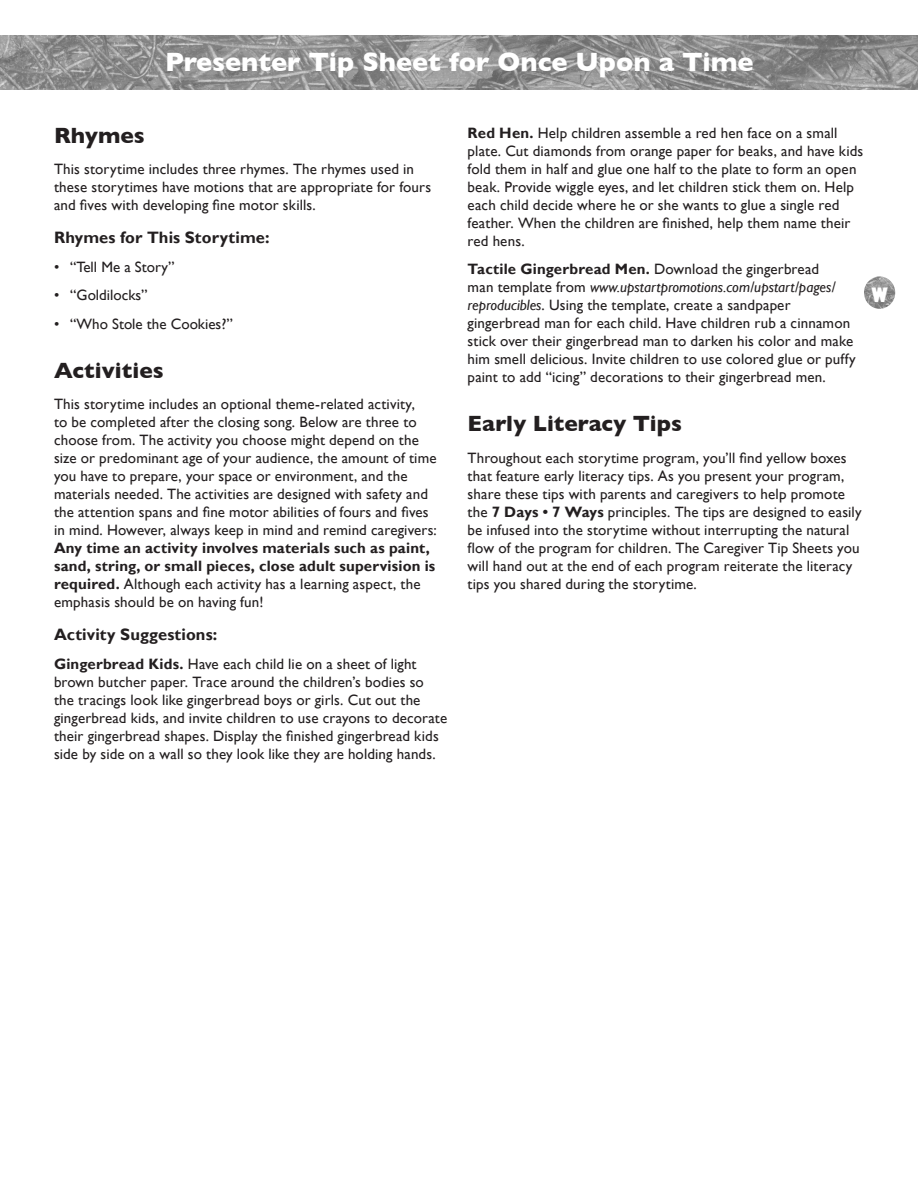
<style>
.page{position:relative;width:918px;height:1188px;background:#fff}
.page>*{position:absolute;margin:0;border:0;box-sizing:border-box;transform-origin:0 0}
.t1{font:700 27px "Gill Sans";color:#fff}
.Large_Header{font:700 22.5px "Gill Sans";color:#231f20}
.t2{font:800 condensed 19.5px "Gill Sans Std";color:#fff}
.Song_Title{font:700 16.5px "Gill Sans";letter-spacing:.005em;color:#231f20}
.Song_Body{font:15px/18px "Gill Sans";letter-spacing:.01em;color:#231f20}
.Indent_list{font:15px "Gill Sans";color:#231f20}
.s1{font-weight:700}
.s2{font-style:italic}
</style>
<div class="page">
<img style="left:0;top:36px;width:918px;height:54px">
<img style="left:864px;top:276px;width:31px;height:33px">
<p class="t1" style="left:165px;top:46px;width:590px">Presenter Tip Sheet for Once Upon a Time</p>
<p class="Large_Header" style="left:54px;top:122px;width:92px">Rhymes</p>
<p class="Song_Body" style="left:54px;top:161px;width:379px">This storytime includes three rhymes. The rhymes used in these storytimes have motions that are appropriate for fours and fives with developing fine motor skills.</p>
<p class="Song_Title" style="left:54px;top:228px;width:217px">Rhymes for This Storytime:</p>
<p class="Indent_list" style="left:54px;top:258px;width:122px">• “Tell Me a Story”</p>
<p class="Indent_list" style="left:54px;top:287px;width:95px">• “Goldilocks”</p>
<p class="Indent_list" style="left:54px;top:315px;width:180px">• “Who Stole the Cookies?”</p>
<p class="Large_Header" style="left:54px;top:357px;width:111px">Activities</p>
<p class="Song_Body" style="left:54px;top:395px;width:384px">This storytime includes an optional theme-related activity,<br>to be completed after the closing song. Below are three to choose from. The activity you choose might depend on the size or predominant age of your audience, the amount of time you have to prepare, your space or environment, and the materials needed. The activities are designed with safety and the attention spans and fine motor abilities of fours and fives in mind. However, always keep in mind and remind caregivers:<br><span class="s1">Any time an activity involves materials such as paint, sand, string, or small pieces, close adult supervision is required.</span> Although each activity has a learning aspect, the emphasis should be on having fun!</p>
<p class="Song_Title" style="left:54px;top:625px;width:165px">Activity Suggestions:</p>
<p class="Song_Body" style="left:54px;top:655px;width:395px"><span class="s1">Gingerbread Kids.</span> Have each child lie on a sheet of light brown butcher paper. Trace around the children’s bodies so the tracings look like gingerbread boys or girls. Cut out the gingerbread kids, and invite children to use crayons to decorate their gingerbread shapes. Display the finished gingerbread kids side by side on a wall so they look like they are holding hands.</p>
<p class="Song_Body" style="left:468px;top:124px;width:397px"><span class="s1">Red Hen.</span> Help children assemble a red hen face on a small plate. Cut diamonds from orange paper for beaks, and have kids fold them in half and glue one half to the plate to form an open beak. Provide wiggle eyes, and let children stick them on. Help each child decide where he or she wants to glue a single red feather. When the children are finished, help them name their red hens.</p>
<p class="Song_Body" style="left:468px;top:261px;width:390px"><span class="s1">Tactile Gingerbread Men.</span> Download the gingerbread<br>man template from <span class="s2">www.upstartpromotions.com/upstart/pages/ reproducibles</span>. Using the template, create a sandpaper gingerbread man for each child. Have children rub a cinnamon stick over their gingerbread man to darken his color and make him smell delicious. Invite children to use colored glue or puffy paint to add “icing” decorations to their gingerbread men.</p>
<p class="Large_Header" style="left:468px;top:410px;width:216px">Early Literacy Tips</p>
<p class="Song_Body" style="left:468px;top:449px;width:396px">Throughout each storytime program, you’ll find yellow boxes that feature early literacy tips. As you present your program, share these tips with parents and caregivers to help promote the <span class="s1">7 Days • 7 Ways</span> principles. The tips are designed to easily be infused into the storytime without interrupting the natural flow of the program for children. The Caregiver Tip Sheets you will hand out at the end of each program reiterate the literacy tips you shared during the storytime.</p>
<p class="t2" style="left:872px;top:282px;width:18px">W</p>
</div>
